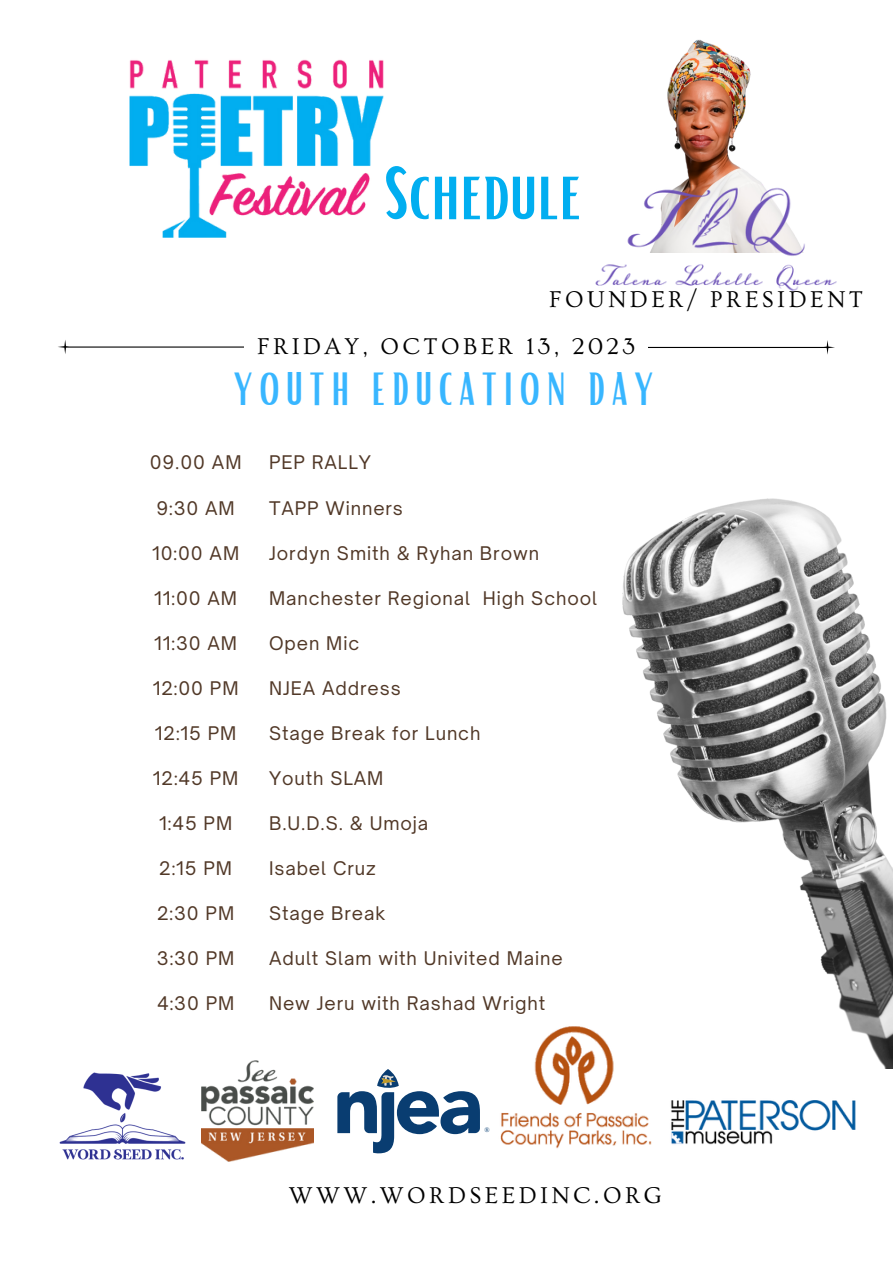
<style>
.page{position:relative;width:893px;height:1264px;background:#fff}
.page>*{position:absolute;margin:0;border:0;box-sizing:border-box;transform-origin:0 0}
.t1{font:73.5px "Bright";color:#01aef0}
.t2{font:45.15px "Bright";letter-spacing:.145em;color:#38b6ff}
.t3{font:24px "Ovo";letter-spacing:.145em;color:#000}
.t4{font:18px "Open Sauce One";letter-spacing:.05em;color:#513827}
.t5{font:6.9px "Liberation Serif";color:#003a70}
</style>
<div class="page">
<svg style="left:648px;top:340px;width:187px;height:14px"></svg>
<svg style="left:58px;top:340px;width:186px;height:14px"></svg>
<svg style="left:337px;top:1069px;width:143px;height:84px"></svg>
<img style="left:201px;top:1060px;width:113px;height:101px">
<img style="left:59px;top:1072px;width:127px;height:88px">
<img style="left:671px;top:1100px;width:185px;height:45px">
<img style="left:129px;top:59px;width:255px;height:179px">
<img style="left:667px;top:39px;width:85px;height:137px">
<img style="left:595px;top:176px;width:242px;height:115px">
<img style="left:622px;top:498px;width:270px;height:570px">
<img style="left:500px;top:1010px;width:167px;height:139px">
<p class="t1" style="left:384px;top:146px;width:199px">Schedule</p>
<p class="t3" style="left:549px;top:286px;width:315px">FOUNDER/ PRESIDENT</p>
<p class="t3" style="left:257px;top:333px;width:380px">FRIDAY, OCTOBER 13, 2023</p>
<p class="t2" style="left:233px;top:360px;width:421px">YOUTH EDUCATION DAY</p>
<p class="t4" style="left:150px;top:451px;width:93px">09.00 AM</p>
<p class="t4" style="left:269px;top:451px;width:103px">PEP RALLY</p>
<p class="t4" style="left:156px;top:496px;width:80px">9:30 AM</p>
<p class="t4" style="left:269px;top:496px;width:135px">TAPP Winners</p>
<p class="t4" style="left:152px;top:541px;width:89px">10:00 AM</p>
<p class="t4" style="left:269px;top:541px;width:271px">Jordyn Smith &amp; Ryhan Brown</p>
<p class="t4" style="left:154px;top:586px;width:84px">11:00 AM</p>
<p class="t4" style="left:269px;top:586px;width:329px">Manchester Regional High School</p>
<p class="t4" style="left:154px;top:631px;width:84px">11:30 AM</p>
<p class="t4" style="left:269px;top:631px;width:92px">Open Mic</p>
<p class="t4" style="left:153px;top:676px;width:87px">12:00 PM</p>
<p class="t4" style="left:269px;top:676px;width:133px">NJEA Address</p>
<p class="t4" style="left:155px;top:721px;width:83px">12:15 PM</p>
<p class="t4" style="left:269px;top:721px;width:213px">Stage Break for Lunch</p>
<p class="t4" style="left:153px;top:766px;width:87px">12:45 PM</p>
<p class="t4" style="left:269px;top:766px;width:116px">Youth SLAM</p>
<p class="t4" style="left:159px;top:811px;width:75px">1:45 PM</p>
<p class="t4" style="left:269px;top:811px;width:161px">B.U.D.S. &amp; Umoja</p>
<p class="t4" style="left:159px;top:856px;width:74px">2:15 PM</p>
<p class="t4" style="left:269px;top:856px;width:108px">Isabel Cruz</p>
<p class="t4" style="left:157px;top:901px;width:79px">2:30 PM</p>
<p class="t4" style="left:269px;top:901px;width:118px">Stage Break</p>
<p class="t4" style="left:157px;top:946px;width:79px">3:30 PM</p>
<p class="t4" style="left:269px;top:946px;width:295px">Adult Slam with Univited Maine</p>
<p class="t4" style="left:157px;top:991px;width:79px">4:30 PM</p>
<p class="t4" style="left:269px;top:991px;width:278px">New Jeru with Rashad Wright</p>
<p class="t5" style="left:484px;top:1126px;width:7px">®</p>
<p class="t3" style="left:289px;top:1182px;width:374px">WWW.WORDSEEDINC.ORG</p>
</div>
